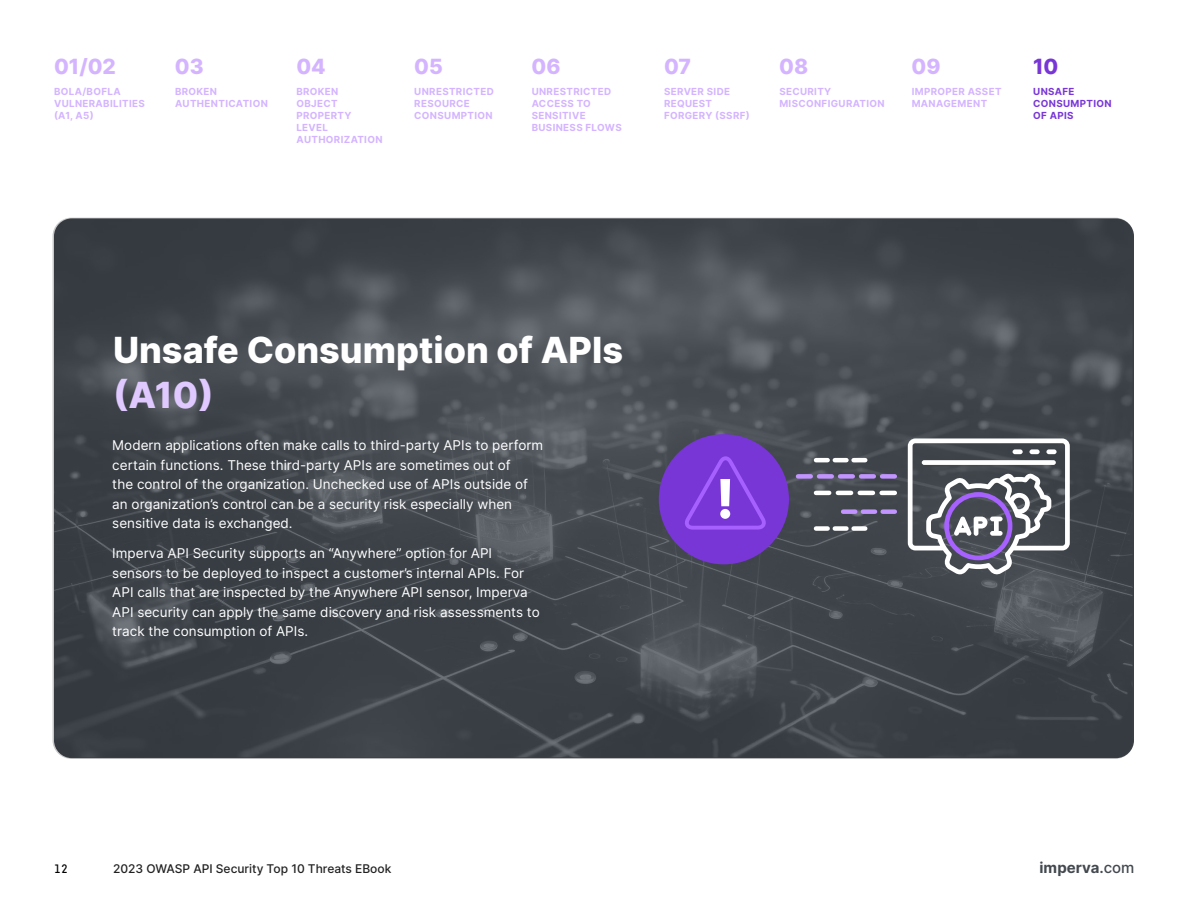
<style>
.page{position:relative;width:1188px;height:918px;background:#fff}
.page>*{position:absolute;margin:0;border:0;box-sizing:border-box;transform-origin:0 0}
.t1{font:800 54px "Inter";color:#fff}
.t2{font:800 36px "Inter";color:#fff}
.t3{font:800 36px "Inter";color:#e0c9ff}
.t4{font:800 21px "Inter";color:#d4b4ff}
.t5{font:800 21px "Inter";color:#7836d6}
.t6{font:700 15px "Inter";color:#43494f}
.t7{font:13.5px/19.5px "Inter";color:#fff}
.t8{font:500 12px "Inter";color:#212121}
.t9{font:500 12px "Fabrikat Mono";color:#000}
.t10{font:700 9.75px/12px "Inter";letter-spacing:.035em;color:#d4b4ff}
.t11{font:700 9.75px/12px "Inter";letter-spacing:.035em;color:#7836d6}
.s1{font-weight:600}
.s2{font-weight:500}
</style>
<div class="page">
<img style="left:55px;top:218px;width:1078px;height:538px">
<div style="left:659px;top:434px;width:130px;height:130px;background:#7836d6;border-radius:50%"></div>
<svg style="left:685px;top:456px;width:80px;height:74px"></svg>
<svg style="left:908px;top:438px;width:162px;height:137px"></svg>
<svg style="left:816px;top:491px;width:79px;height:4px"></svg>
<svg style="left:798px;top:474px;width:97px;height:5px"></svg>
<svg style="left:816px;top:526px;width:49px;height:5px"></svg>
<svg style="left:816px;top:458px;width:49px;height:4px"></svg>
<svg style="left:843px;top:509px;width:52px;height:5px"></svg>
<h3 class="t4" style="left:54px;top:51px;width:64px">01/02</h3>
<p class="t10" style="left:54px;top:85px;width:92px">BOLA/BOFLA<br>VULNERABILITIES (A1, A5)</p>
<h3 class="t4" style="left:175px;top:51px;width:30px">03</h3>
<p class="t10" style="left:175px;top:85px;width:94px">BROKEN<br>AUTHENTICATION</p>
<h3 class="t4" style="left:296px;top:51px;width:31px">04</h3>
<p class="t10" style="left:296px;top:85px;width:88px">BROKEN<br>OBJECT<br>PROPERTY<br>LEVEL<br>AUTHORIZATION</p>
<h3 class="t4" style="left:414px;top:51px;width:30px">05</h3>
<p class="t10" style="left:414px;top:85px;width:81px">UNRESTRICTED<br>RESOURCE<br>CONSUMPTION</p>
<h3 class="t4" style="left:532px;top:51px;width:31px">06</h3>
<h3 class="t4" style="left:664px;top:51px;width:29px">07</h3>
<p class="t10" style="left:532px;top:85px;width:92px">UNRESTRICTED<br>ACCESS TO<br>SENSITIVE<br>BUSINESS FLOWS</p>
<p class="t10" style="left:664px;top:85px;width:87px">SERVER SIDE<br>REQUEST<br>FORGERY (SSRF)</p>
<h3 class="t4" style="left:779px;top:51px;width:31px">08</h3>
<h3 class="t4" style="left:912px;top:51px;width:31px">09</h3>
<h3 class="t5" style="left:1033px;top:51px;width:27px">10</h3>
<p class="t10" style="left:779px;top:85px;width:107px">SECURITY<br>MISCONFIGURATION</p>
<p class="t10" style="left:912px;top:85px;width:91px">IMPROPER ASSET<br>MANAGEMENT</p>
<p class="t11" style="left:1033px;top:85px;width:80px">UNSAFE<br>CONSUMPTION<br>OF APIS</p>
<h2 class="t2" style="left:113px;top:324px;width:511px">Unsafe Consumption of APIs</h2>
<h2 class="t3" style="left:113px;top:369px;width:102px">(A10)</h2>
<p class="t7" style="left:112px;top:436px;width:432px">Modern applications often make calls to third-party APIs to perform certain functions. These third-party APIs are sometimes out of<br>the control of the organization. Unchecked use of APIs outside of an organization’s control can be a security risk especially when sensitive data is exchanged.</p>
<p class="t7" style="left:112px;top:544px;width:429px">Imperva API Security supports an “Anywhere” option for API sensors to be deployed to inspect a customer’s internal APIs. For API calls that are inspected by the Anywhere API sensor, Imperva API security can apply the same discovery and risk assessments to track the consumption of APIs.</p>
<h1 class="t1" style="left:716px;top:459px;width:20px">!</h1>
<p class="t9" style="left:54px;top:861px;width:15px">12</p>
<p class="t8" style="left:113px;top:860px;width:280px">2023 OWASP API Security Top 10 Threats EBook</p>
<p class="t6" style="left:1040px;top:857px;width:97px">imperva<span class="s1">.</span><span class="s2">com</span></p>
</div>
